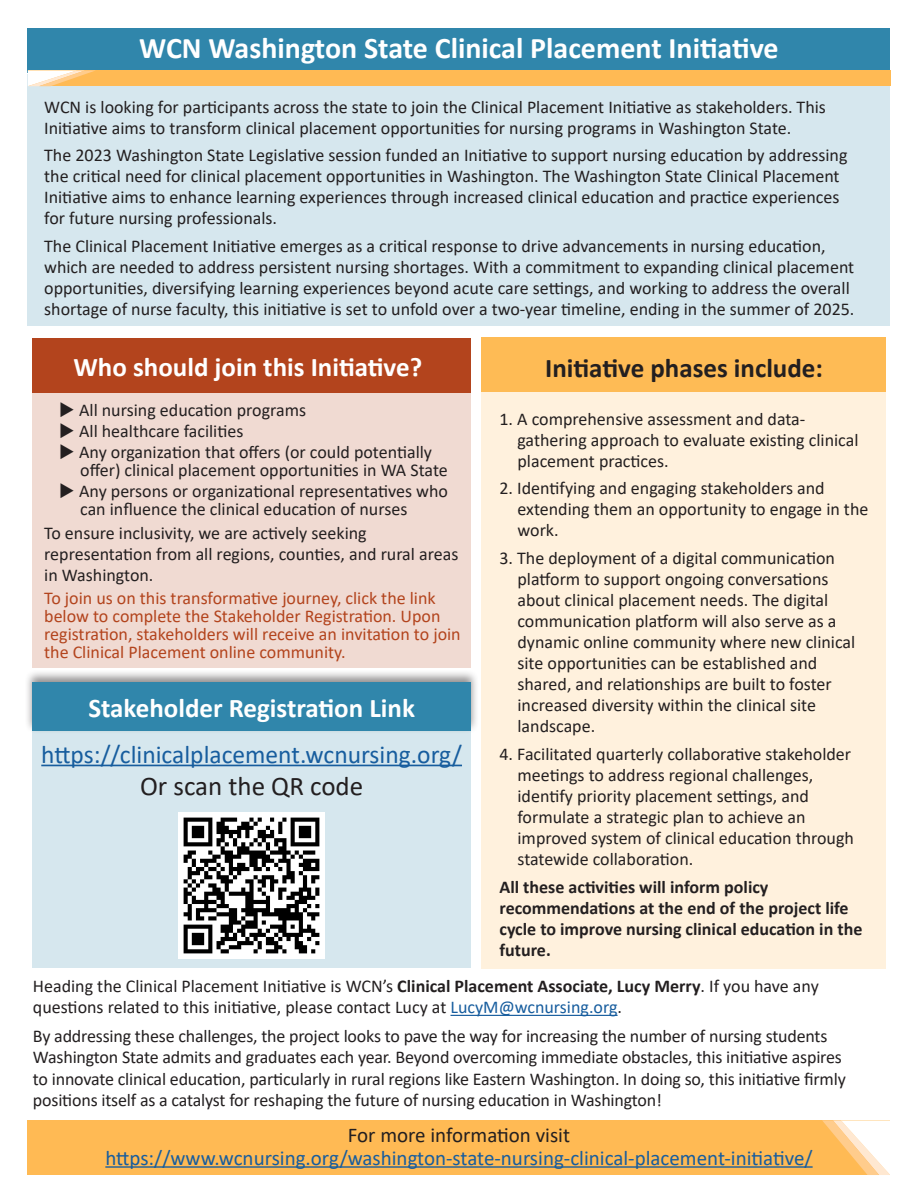
<style>
.page{position:relative;width:918px;height:1188px;background:#fff}
.page>*{position:absolute;margin:0;border:0;box-sizing:border-box;transform-origin:0 0}
.t1{font:700 30px "Calibri";color:#fff}
.t2{font:700 27px "Calibri";color:#fff}
.t3{font:700 27px "Calibri";color:#231f20}
.t4{font:27px "Calibri";color:#231f20}
.t5{font:25.5px "Calibri";color:#175d9e}
.t6{font:21px "Calibri";color:#175d9e}
.t7{font:21px "Calibri";color:#231f20}
.t8{font:18px/21px "Calibri";color:#231f20}
.t9{font:18px/18px "Calibri";color:#b3441d}
.t10{font:700 18px/21px "Calibri";color:#231f20}
.s1{font-weight:700}
.s2{color:#175d9e}
</style>
<div class="page">
<div style="left:32px;top:682px;width:439px;height:285px;background:#d6e7ee"></div>
<div style="left:28px;top:74px;width:862px;height:252px;background:#d6e7ee"></div>
<div style="left:32px;top:394px;width:439px;height:274px;background:#f0dad2"></div>
<div style="left:482px;top:368px;width:404px;height:600px;background:#fff1dd"></div>
<div style="left:32px;top:338px;width:439px;height:55px;background:#b3441d"></div>
<div style="left:482px;top:338px;width:404px;height:54px;background:#febb55"></div>
<div style="left:28px;top:28px;width:862px;height:45px;background:#3086ab"></div>
<div style="left:29px;top:70px;width:862px;height:16px;background:#ffba54"></div>
<svg style="left:27px;top:70px;width:68px;height:17px"></svg>
<div style="left:27px;top:1120px;width:862px;height:55px;background:#ffba54"></div>
<svg style="left:822px;top:1120px;width:68px;height:55px"></svg>
<hr style="left:450px;top:1015px;width:168px;height:1px;background:#175d9e">
<hr style="left:105px;top:1166px;width:708px;height:2px;background:#175d9e">
<div style="left:24px;top:669px;width:455px;height:65px;background:#231f20;opacity:.5"></div>
<div style="left:32px;top:682px;width:439px;height:49px;background:#3086ab"></div>
<hr style="left:41px;top:765px;width:421px;height:1px;background:#175d9e">
<img style="left:179px;top:812px;width:146px;height:146px">
<p class="t1" style="left:139px;top:26px;width:641px">WCN Washington State Clinical Placement Initiative</p>
<p class="t8" style="left:44px;top:96px;width:783px">WCN is looking for participants across the state to join the Clinical Placement Initiative as stakeholders. This<br>Initiative aims to transform clinical placement opportunities for nursing programs in Washington State.</p>
<p class="t8" style="left:44px;top:144px;width:805px">The 2023 Washington State Legislative session funded an Initiative to support nursing education by addressing the critical need for clinical placement opportunities in Washington. The Washington State Clinical Placement Initiative aims to enhance learning experiences through increased clinical education and practice experiences for future nursing professionals.</p>
<p class="t8" style="left:44px;top:235px;width:812px">The Clinical Placement Initiative emerges as a critical response to drive advancements in nursing education, which are needed to address persistent nursing shortages. With a commitment to expanding clinical placement opportunities, diversifying learning experiences beyond acute care settings, and working to address the overall shortage of nurse faculty, this initiative is set to unfold over a two-year timeline, ending in the summer of 2025.</p>
<p class="t2" style="left:74px;top:348px;width:350px">Who should join this Initiative?</p>
<p class="t8" style="left:59px;top:399px;width:248px">◆ All nursing education programs</p>
<p class="t8" style="left:59px;top:420px;width:186px">◆ All healthcare facilities</p>
<p class="t8" style="left:80px;top:443px;width:369px;line-height:18px;text-indent:-21px">◆ Any organization that offers (or could potentially offer) clinical placement opportunities in WA State</p>
<p class="t8" style="left:80px;top:482px;width:369px;line-height:18px;text-indent:-21px">◆ Any persons or organizational representatives who can influence the clinical education of nurses</p>
<p class="t8" style="left:44px;top:522px;width:416px">To ensure inclusivity, we are actively seeking representation from all regions, counties, and rural areas in Washington.</p>
<p class="t9" style="left:44px;top:589px;width:418px">To join us on this transformative journey, click the link below to complete the Stakeholder Registration. Upon registration, stakeholders will receive an invitation to join the Clinical Placement online community.</p>
<p class="t2" style="left:88px;top:689px;width:328px">Stakeholder Registration Link</p>
<p class="t5" style="left:41px;top:736px;width:422px">https://clinicalplacement.wcnursing.org/</p>
<p class="t4" style="left:140px;top:767px;width:225px">Or scan the QR code</p>
<p class="t3" style="left:545px;top:349px;width:279px">Initiative phases include:</p>
<p class="t8" style="left:518px;top:408px;width:343px;text-indent:-18px">1. A comprehensive assessment and data&shy;gathering approach to evaluate existing clinical placement practices.</p>
<p class="t8" style="left:518px;top:477px;width:352px;text-indent:-18px">2. Identifying and engaging stakeholders and extending them an opportunity to engage in the work.</p>
<p class="t8" style="left:518px;top:547px;width:339px;text-indent:-18px">3. The deployment of a digital communication platform to support ongoing conversations about clinical placement needs. The digital communication platform will also serve as a dynamic online community where new clinical site opportunities can be established and shared, and relationships are built to foster increased diversity within the clinical site landscape.</p>
<p class="t8" style="left:518px;top:743px;width:338px;text-indent:-18px">4. Facilitated quarterly collaborative stakeholder meetings to address regional challenges, identify priority placement settings, and formulate a strategic plan to achieve an improved system of clinical education through statewide collaboration.</p>
<p class="t10" style="left:500px;top:876px;width:364px">All these activities will inform policy recommendations at the end of the project life cycle to improve nursing clinical education in the future.</p>
<p class="t8" style="left:33px;top:975px;width:787px;line-height:21.6px">Heading the Clinical Placement Initiative is WCN’s <span class="s1">Clinical Placement Associate, Lucy Merry</span>. If you have any questions related to this initiative, please contact Lucy at <span class="s2">LucyM@wcnursing.org</span>.</p>
<p class="t8" style="left:33px;top:1024px;width:815px;line-height:21.6px">By addressing these challenges, the project looks to pave the way for increasing the number of nursing students Washington State admits and graduates each year. Beyond overcoming immediate obstacles, this initiative aspires to innovate clinical education, particularly in rural regions like Eastern Washington. In doing so, this initiative firmly positions itself as a catalyst for reshaping the future of nursing education in Washington!</p>
<p class="t7" style="left:348px;top:1121px;width:224px">For more information visit</p>
<p class="t6" style="left:105px;top:1143px;width:709px">https://www.wcnursing.org/washington-state-nursing-clinical-placement-initiative/</p>
</div>
